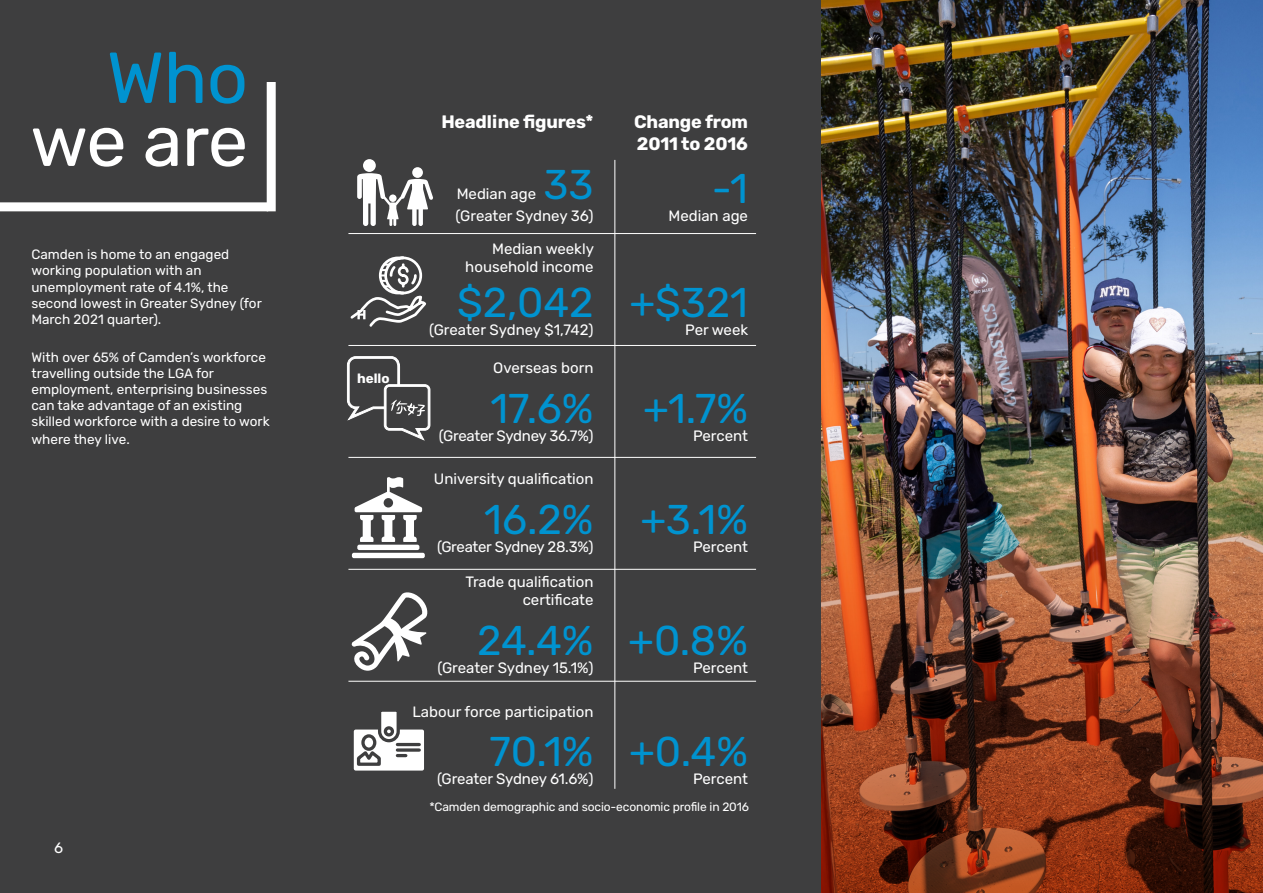
<style>
.page{position:relative;width:1263px;height:893px;background:#fff}
.page>*{position:absolute;margin:0;border:0;box-sizing:border-box;transform-origin:0 0}
.t1{font:72px/63px "Rubik";letter-spacing:-.01em;color:#fff;text-align:right}
.t2{font:41.55px "Rubik";color:#0093d0}
.t3{font:700 18px/21.6px "Rubik";letter-spacing:-.01em;color:#fff}
.t4{font:15px/18px "Rubik";color:#fff;text-align:right}
.t5{font:15px "Rubik";letter-spacing:-.02em;color:#fff}
.t6{font:13.5px/16.2px "Rubik";color:#fff}
.t7{font:700 13.35px "Rubik";color:#fff}
.t8{font:12px "Rubik";letter-spacing:-.01em;color:#fff}
.s1{color:#0093d0}
</style>
<div class="page">
<div style="left:0;top:0;width:1262px;height:893px;background:#3e3e3f"></div>
<img style="left:822px;top:0;width:441px;height:433px">
<div style="left:267px;top:82px;width:9px;height:129px;background:#fff"></div>
<div style="left:0;top:202px;width:268px;height:9px;background:#fff"></div>
<hr style="left:348px;top:233px;width:408px;height:1px;background:#fff">
<hr style="left:348px;top:345px;width:408px;height:1px;background:#fff">
<hr style="left:348px;top:457px;width:408px;height:1px;background:#fff">
<hr style="left:348px;top:569px;width:408px;height:1px;background:#fff">
<hr style="left:348px;top:681px;width:408px;height:1px;background:#fff">
<hr style="left:614px;top:160px;width:1px;height:629px;background:#fff">
<div style="left:352px;top:728px;width:74px;height:44px;background:#fff;border-radius:4px"></div>
<div style="left:350px;top:726px;width:77px;height:48px;border:3px solid #3e3e3f;border-radius:4px"></div>
<hr style="left:397px;top:743px;width:22px;height:3px;background:#3e3e3f">
<svg style="left:406px;top:748px;width:13px;height:4px"></svg>
<svg style="left:355px;top:711px;width:51px;height:55px"></svg>
<div style="left:363px;top:159px;width:13px;height:13px;background:#fff;border-radius:50%"></div>
<svg style="left:357px;top:173px;width:76px;height:53px"></svg>
<div style="left:412px;top:167px;width:11px;height:11px;background:#fff;border-radius:50%"></div>
<div style="left:389px;top:194px;width:8px;height:8px;background:#fff;border-radius:50%"></div>
<svg style="left:347px;top:356px;width:83px;height:84px"></svg>
<svg style="left:350px;top:256px;width:77px;height:71px"></svg>
<svg style="left:352px;top:477px;width:73px;height:81px"></svg>
<svg style="left:351px;top:592px;width:77px;height:79px"></svg>
<img style="left:822px;top:433px;width:441px;height:460px">
<p class="t1" style="left:30px;top:48px;width:219px"><span class="s1">Who </span>we are</p>
<p class="t6" style="left:31px;top:247px;width:232px">Camden is home to an engaged working population with an unemployment rate of 4.1%, the second lowest in Greater Sydney (for<br>March 2021 quarter).</p>
<p class="t6" style="left:31px;top:349px;width:240px">With over 65% of Camden’s workforce travelling outside the LGA for employment, enterprising businesses can take advantage of an existing skilled workforce with a desire to work</p>
<p class="t6" style="left:31px;top:432px;width:100px">where they live.</p>
<p class="t4" style="left:54px;top:839px;width:11px">6</p>
<p class="t7" style="left:357px;top:371px;width:34px">hello</p>
<p class="t3" style="left:441px;top:112px;width:154px">Headline figures*</p>
<p class="t3" style="left:634px;top:112px;width:115px">Change from<br>2011 to 2016</p>
<p class="t2" style="left:544px;top:161px;width:51px">33</p>
<p class="t4" style="left:456px;top:207px;width:139px">(Greater Sydney 36)</p>
<p class="t4" style="left:465px;top:240px;width:130px">Median weekly household income</p>
<p class="t2" style="left:457px;top:280px;width:138px">$2,042</p>
<p class="t4" style="left:429px;top:321px;width:166px">(Greater Sydney $1,742)</p>
<p class="t4" style="left:493px;top:359px;width:102px">Overseas born</p>
<p class="t2" style="left:490px;top:385px;width:105px">17.6%</p>
<p class="t5" style="left:439px;top:427px;width:156px">(Greater Sydney 36.7%)</p>
<p class="t4" style="left:434px;top:470px;width:161px">University qualification</p>
<p class="t2" style="left:484px;top:497px;width:111px">16.2%</p>
<p class="t5" style="left:437px;top:539px;width:158px">(Greater Sydney 28.3%)</p>
<p class="t4" style="left:466px;top:573px;width:129px">Trade qualification certificate</p>
<p class="t2" style="left:477px;top:617px;width:118px">24.4%</p>
<p class="t4" style="left:437px;top:659px;width:158px">(Greater Sydney 15.1%)</p>
<p class="t4" style="left:412px;top:703px;width:183px">Labour force participation</p>
<p class="t2" style="left:489px;top:729px;width:106px">70.1%</p>
<p class="t4" style="left:437px;top:771px;width:158px">(Greater Sydney 61.6%)</p>
<p class="t8" style="left:429px;top:800px;width:321px">*Camden demographic and socio-economic profile in 2016</p>
<p class="t2" style="left:712px;top:166px;width:38px">-1</p>
<p class="t4" style="left:668px;top:208px;width:81px">Median age</p>
<p class="t4" style="left:457px;top:185px;width:81px">Median age</p>
<p class="t2" style="left:629px;top:280px;width:120px">+$321</p>
<p class="t4" style="left:685px;top:321px;width:64px">Per week</p>
<p class="t2" style="left:643px;top:385px;width:106px">+1.7%</p>
<p class="t4" style="left:693px;top:427px;width:57px">Percent</p>
<p class="t2" style="left:641px;top:497px;width:109px">+3.1%</p>
<p class="t4" style="left:693px;top:538px;width:57px">Percent</p>
<p class="t2" style="left:628px;top:617px;width:121px">+0.8%</p>
<p class="t4" style="left:693px;top:659px;width:57px">Percent</p>
<p class="t2" style="left:629px;top:729px;width:120px">+0.4%</p>
<p class="t4" style="left:693px;top:771px;width:57px">Percent</p>
</div>
